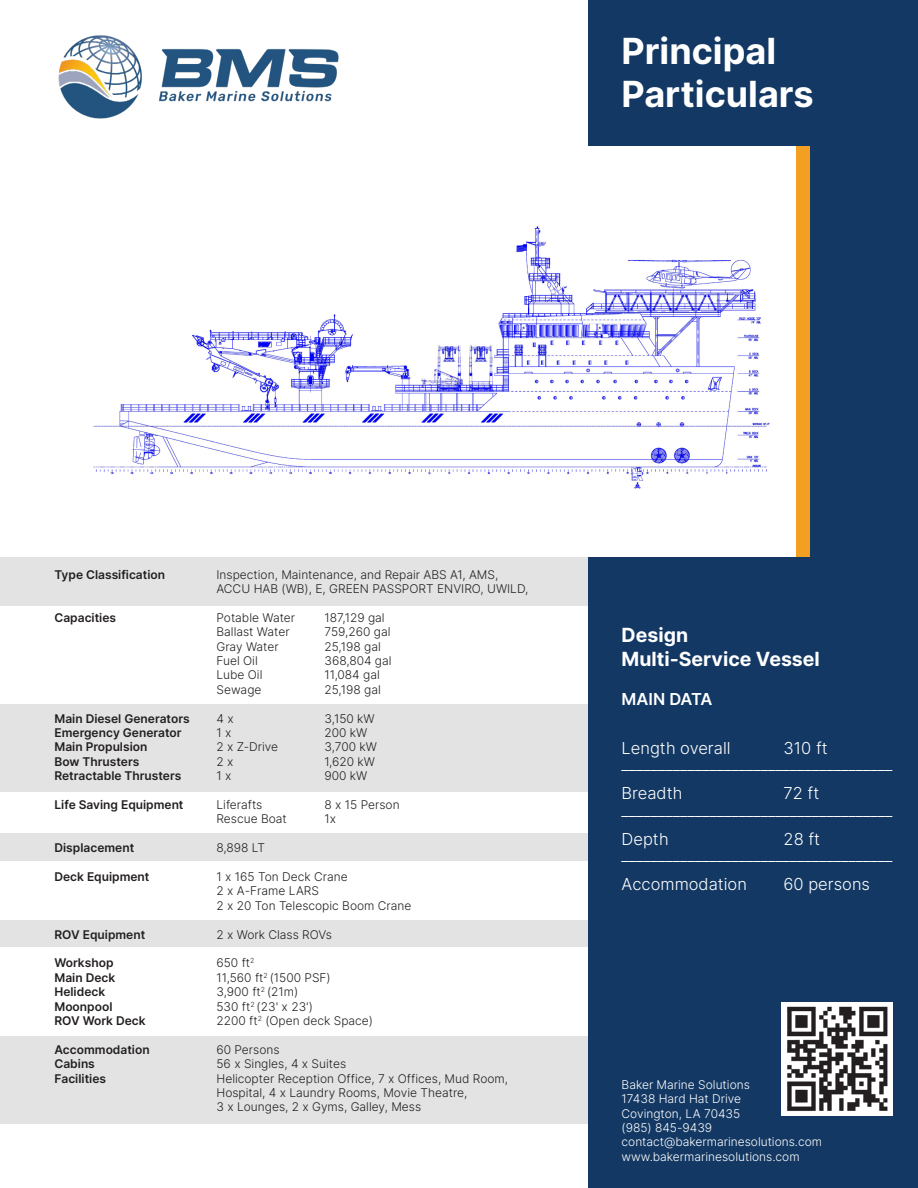
<style>
.page{position:relative;width:918px;height:1188px;background:#fff}
.page>*{position:absolute;margin:0;border:0;box-sizing:border-box;transform-origin:0 0}
.t1{font:700 36px/43.2px "Inter";color:#fff}
.t2{font:700 19.5px/23.4px "Inter";color:#fff}
.t3{font:300 16.5px/16.5px "Inter";color:#fff}
.t4{font:600 16.5px "Inter";letter-spacing:-.02em;color:#fff}
.t5{font:300 12px/14.4px "Inter";color:#231f20}
.t6{font:600 12px "Inter";color:#231f20}
.t7{font:300 12px/14.4px "Inter";color:#fff}
</style>
<div class="page">
<div style="left:0;top:557px;width:676px;height:48px;background:#e2e3e2"></div>
<div style="left:0;top:704px;width:676px;height:87px;background:#e2e3e2"></div>
<div style="left:0;top:833px;width:676px;height:27px;background:#e2e3e2"></div>
<div style="left:0;top:920px;width:676px;height:27px;background:#e2e3e2"></div>
<div style="left:0;top:1037px;width:676px;height:87px;background:#e2e3e2"></div>
<div style="left:588px;top:0;width:330px;height:1188px;background:#133863"></div>
<img style="left:58px;top:35px;width:281px;height:84px">
<div style="left:56px;top:147px;width:754px;height:410px;background:#fff"></div>
<div style="left:796px;top:147px;width:14px;height:410px;background:#f39f22"></div>
<img style="left:93px;top:226px;width:677px;height:263px">
<img style="left:782px;top:1003px;width:110px;height:112px">
<h1 class="t1" style="left:622px;top:28px;width:194px">Principal<br>Particulars</h1>
<p class="t6" style="left:54px;top:565px;width:112px">Type Classification</p>
<p class="t5" style="left:216px;top:567px;width:313px">Inspection, Maintenance, and Repair ABS A1, AMS,<br>ACCU HAB (WB), E, GREEN PASSPORT ENVIRO, UWILD,</p>
<p class="t6" style="left:54px;top:609px;width:63px">Capacities</p>
<p class="t5" style="left:217px;top:610px;width:80px">Potable Water</p>
<p class="t5" style="left:325px;top:610px;width:62px">187,129 gal</p>
<p class="t5" style="left:216px;top:624px;width:75px">Ballast Water</p>
<p class="t5" style="left:324px;top:624px;width:68px">759,260 gal</p>
<p class="t5" style="left:216px;top:639px;width:64px">Gray Water</p>
<p class="t5" style="left:324px;top:639px;width:58px">25,198 gal</p>
<p class="t5" style="left:216px;top:653px;width:43px">Fuel Oil</p>
<p class="t5" style="left:325px;top:653px;width:69px">368,804 gal</p>
<p class="t5" style="left:216px;top:668px;width:48px">Lube Oil</p>
<p class="t5" style="left:324px;top:668px;width:57px">11,084 gal</p>
<p class="t5" style="left:216px;top:682px;width:47px">Sewage</p>
<p class="t5" style="left:324px;top:682px;width:58px">25,198 gal</p>
<p class="t6" style="left:54px;top:709px;width:137px">Main Diesel Generators</p>
<p class="t5" style="left:217px;top:711px;width:19px">4 x</p>
<p class="t5" style="left:325px;top:711px;width:52px">3,150 kW</p>
<p class="t6" style="left:54px;top:724px;width:129px">Emergency Generator</p>
<p class="t5" style="left:217px;top:725px;width:17px">1 x</p>
<p class="t5" style="left:325px;top:725px;width:44px">200 kW</p>
<p class="t6" style="left:54px;top:738px;width:94px">Main Propulsion</p>
<p class="t5" style="left:217px;top:740px;width:63px">2 x Z-Drive</p>
<p class="t5" style="left:325px;top:740px;width:54px">3,700 kW</p>
<p class="t6" style="left:54px;top:753px;width:86px">Bow Thrusters</p>
<p class="t5" style="left:216px;top:754px;width:19px">2 x</p>
<p class="t5" style="left:324px;top:754px;width:52px">1,620 kW</p>
<p class="t6" style="left:54px;top:767px;width:128px">Retractable Thrusters</p>
<p class="t5" style="left:217px;top:768px;width:17px">1 x</p>
<p class="t5" style="left:325px;top:768px;width:44px">900 kW</p>
<p class="t6" style="left:54px;top:796px;width:131px">Life Saving Equipment</p>
<p class="t5" style="left:217px;top:797px;width:47px">Liferafts</p>
<p class="t5" style="left:325px;top:797px;width:77px">8 x 15 Person</p>
<p class="t5" style="left:216px;top:812px;width:72px">Rescue Boat</p>
<p class="t5" style="left:324px;top:812px;width:13px">1x</p>
<p class="t6" style="left:54px;top:839px;width:81px">Displacement</p>
<p class="t5" style="left:217px;top:840px;width:50px">8,898 LT</p>
<p class="t6" style="left:54px;top:868px;width:97px">Deck Equipment</p>
<p class="t5" style="left:216px;top:869px;width:197px">1 x 165 Ton Deck Crane<br>2 x A-Frame LARS<br>2 x 20 Ton Telescopic Boom Crane</p>
<p class="t6" style="left:54px;top:925px;width:92px">ROV Equipment</p>
<p class="t5" style="left:217px;top:927px;width:117px">2 x Work Class ROVs</p>
<p class="t6" style="left:54px;top:954px;width:61px">Workshop</p>
<p class="t5" style="left:216px;top:956px;width:39px">650 ft<sup>2</sup></p>
<p class="t6" style="left:54px;top:969px;width:62px">Main Deck</p>
<p class="t5" style="left:216px;top:970px;width:116px">11,560 ft<sup>2</sup> (1500 PSF)</p>
<p class="t6" style="left:54px;top:983px;width:52px">Helideck</p>
<p class="t5" style="left:216px;top:984px;width:83px">3,900 ft<sup>2</sup> (21m)</p>
<p class="t6" style="left:54px;top:997px;width:60px">Moonpool</p>
<p class="t5" style="left:216px;top:999px;width:98px">530 ft<sup>2</sup> (23' x 23')</p>
<p class="t6" style="left:54px;top:1012px;width:93px">ROV Work Deck</p>
<p class="t5" style="left:216px;top:1013px;width:158px">2200 ft<sup>2</sup> (Open deck Space)</p>
<p class="t6" style="left:54px;top:1041px;width:97px">Accommodation</p>
<p class="t5" style="left:216px;top:1042px;width:65px">60 Persons</p>
<p class="t6" style="left:54px;top:1055px;width:42px">Cabins</p>
<p class="t5" style="left:217px;top:1056px;width:131px">56 x Singles, 4 x Suites</p>
<p class="t6" style="left:54px;top:1069px;width:53px">Facilities</p>
<p class="t5" style="left:216px;top:1071px;width:293px">Helicopter Reception Office, 7 x Offices, Mud Room,<br>Hospital, 4 x Laundry Rooms, Movie Theatre,<br>3 x Lounges, 2 x Gyms, Galley, Mess</p>
<p class="t7" style="left:622px;top:1077px;width:202px">Baker Marine Solutions<br>17438 Hard Hat Drive<br>Covington, LA 70435<br>(985) 845-9439 contact@bakermarinesolutions.com www.bakermarinesolutions.com</p>
<h2 class="t2" style="left:622px;top:623px;width:200px">Design<br>Multi-Service Vessel</h2>
<h3 class="t4" style="left:622px;top:687px;width:92px">MAIN DATA</h3>
<h3 class="t3" style="left:622px;top:739px;width:111px">Length overall</h3>
<h3 class="t3" style="left:622px;top:739px;width:272px;text-indent:162px">310 ft _____________________________________</h3>
<h3 class="t3" style="left:622px;top:785px;width:62px">Breadth</h3>
<h3 class="t3" style="left:622px;top:785px;width:272px;text-indent:162px">72 ft _____________________________________</h3>
<h3 class="t3" style="left:622px;top:830px;width:49px">Depth</h3>
<h3 class="t3" style="left:622px;top:830px;width:272px;text-indent:162px">28 ft _____________________________________</h3>
<h3 class="t3" style="left:622px;top:875px;width:127px">Accommodation</h3>
<h3 class="t3" style="left:784px;top:875px;width:88px">60 persons</h3>
</div>
